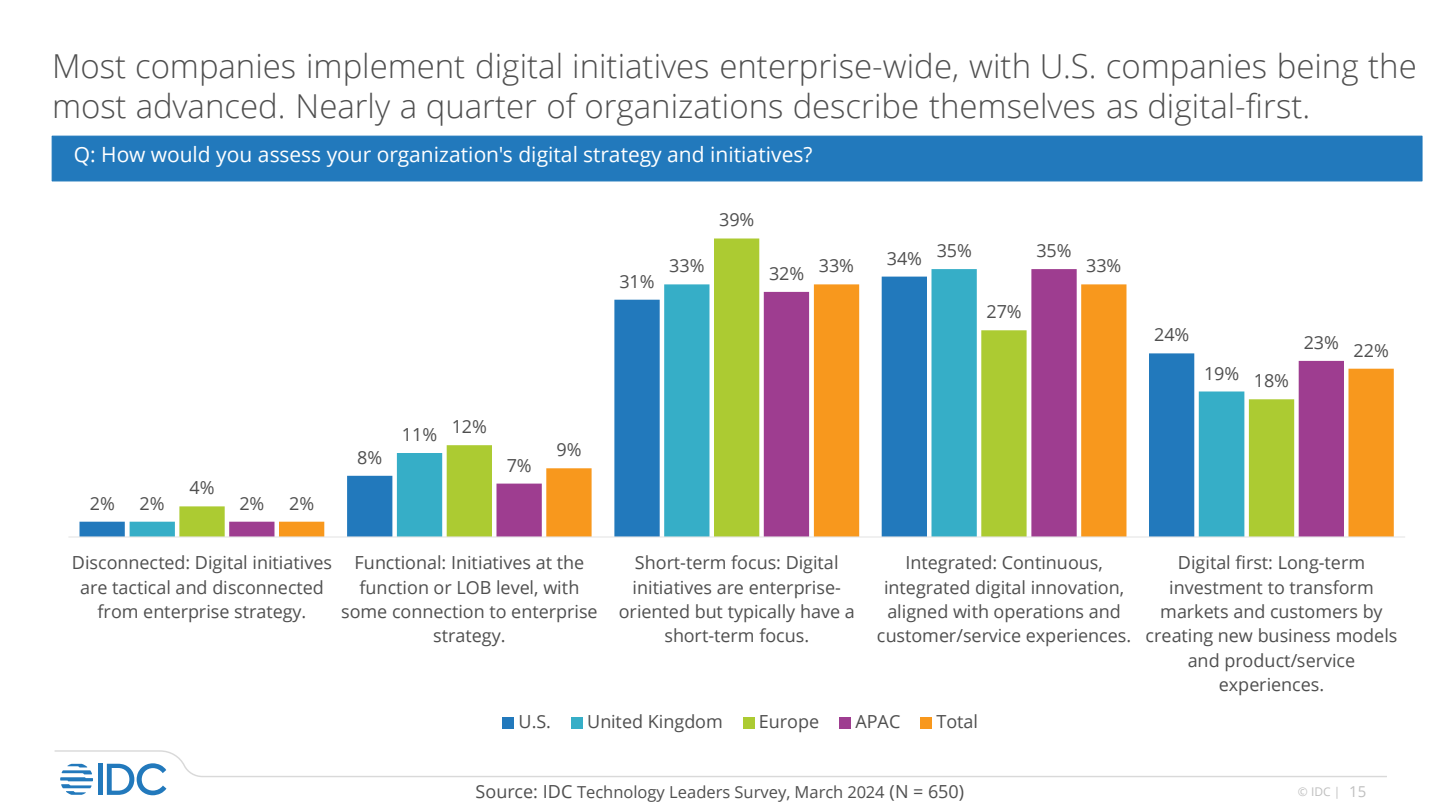
<style>
.page{position:relative;width:1440px;height:810px;background:#fff}
.page>*{position:absolute;margin:0;border:0;box-sizing:border-box;transform-origin:0 0}
.t1{font:300 33px/39.6px "Open Sans";color:#4f4f4f}
.t2{font:21px "Open Sans";color:#fff}
.t3{font:18px/24.5px "Open Sans";letter-spacing:-.005em;color:#4f4f4f;text-align:center}
.t4{font:16.5px "Open Sans";color:#4f4f4f}
.t5{font:12px "Open Sans";color:#bfbfbf}
.s1{font-size:18px}
.s2{font-size:15px}
</style>
<div class="page">
<svg style="left:54px;top:750px;width:1333px;height:45px"></svg>
<div style="left:52px;top:136px;width:1371px;height:45px;background:#2279bc"></div>
<svg style="left:179px;top:238px;width:581px;height:298px"></svg>
<svg style="left:229px;top:269px;width:848px;height:267px"></svg>
<svg style="left:279px;top:284px;width:1115px;height:252px"></svg>
<hr style="left:68px;top:536px;width:1337px;height:2px;background:#e5e5e5">
<div style="left:502px;top:717px;width:12px;height:11px;background:#2279bc"></div>
<div style="left:571px;top:717px;width:11px;height:11px;background:#36aec7"></div>
<div style="left:743px;top:717px;width:11px;height:11px;background:#accb32"></div>
<div style="left:839px;top:717px;width:11px;height:11px;background:#9e3d90"></div>
<div style="left:920px;top:717px;width:12px;height:11px;background:#f8981d"></div>
<h2 class="t1" style="left:52px;top:45px;width:1366px">Most companies implement digital initiatives enterprise-wide, with U.S. companies being the most advanced. Nearly a quarter of organizations describe themselves as digital-first.</h2>
<p class="t2" style="left:74px;top:140px;width:740px">Q: How would you assess your organization's digital strategy and initiatives?</p>
<p class="t3" style="left:90px;top:491px;width:27px">2%</p>
<p class="t3" style="left:140px;top:491px;width:27px">2%</p>
<p class="t3" style="left:190px;top:475px;width:27px">4%</p>
<p class="t3" style="left:239px;top:491px;width:27px">2%</p>
<p class="t3" style="left:289px;top:491px;width:27px">2%</p>
<p class="t3" style="left:357px;top:445px;width:27px">8%</p>
<p class="t3" style="left:402px;top:422px;width:37px">11%</p>
<p class="t3" style="left:452px;top:414px;width:37px">12%</p>
<p class="t3" style="left:507px;top:452px;width:27px">7%</p>
<p class="t3" style="left:557px;top:437px;width:27px">9%</p>
<p class="t3" style="left:619px;top:268px;width:37px">31%</p>
<p class="t3" style="left:669px;top:253px;width:37px">33%</p>
<p class="t3" style="left:719px;top:207px;width:37px">39%</p>
<p class="t3" style="left:769px;top:261px;width:37px">32%</p>
<p class="t3" style="left:937px;top:238px;width:37px">35%</p>
<p class="t3" style="left:1036px;top:238px;width:37px">35%</p>
<p class="t3" style="left:887px;top:245px;width:37px">34%</p>
<p class="t3" style="left:819px;top:253px;width:37px">33%</p>
<p class="t3" style="left:1086px;top:253px;width:37px">33%</p>
<p class="t3" style="left:987px;top:299px;width:37px">27%</p>
<p class="t3" style="left:1154px;top:322px;width:37px">24%</p>
<p class="t3" style="left:1204px;top:360px;width:37px">19%</p>
<p class="t3" style="left:1254px;top:368px;width:37px">18%</p>
<p class="t3" style="left:1304px;top:330px;width:37px">23%</p>
<p class="t3" style="left:1354px;top:337px;width:37px">22%</p>
<p class="t3" style="left:72px;top:550px;width:262px">Disconnected: Digital initiatives are tactical and disconnected from enterprise strategy.</p>
<p class="t3" style="left:341px;top:550px;width:258px">Functional: Initiatives at the function or LOB level, with some connection to enterprise strategy.</p>
<p class="t3" style="left:619px;top:550px;width:237px">Short-term focus: Digital initiatives are enterprise&shy;oriented but typically have a short-term focus.</p>
<p class="t3" style="left:877px;top:550px;width:256px">Integrated: Continuous, integrated digital innovation, aligned with operations and customer/service experiences.</p>
<p class="t3" style="left:1146px;top:550px;width:253px">Digital first: Long-term investment to transform markets and customers by creating new business models and product/service experiences.</p>
<p class="t3" style="left:518px;top:709px;width:34px">U.S.</p>
<p class="t3" style="left:587px;top:709px;width:137px">United Kingdom</p>
<p class="t3" style="left:759px;top:709px;width:62px">Europe</p>
<p class="t3" style="left:855px;top:709px;width:46px">APAC</p>
<p class="t3" style="left:936px;top:709px;width:43px">Total</p>
<p class="t4" style="left:476px;top:781px;width:490px"><span class="s1">Source: IDC</span> Technology Leaders Survey, March 2024 <span class="s1">(N = 650)</span></p>
<p class="t5" style="left:1298px;top:784px;width:70px">© IDC | <span class="s2">15</span></p>
</div>
